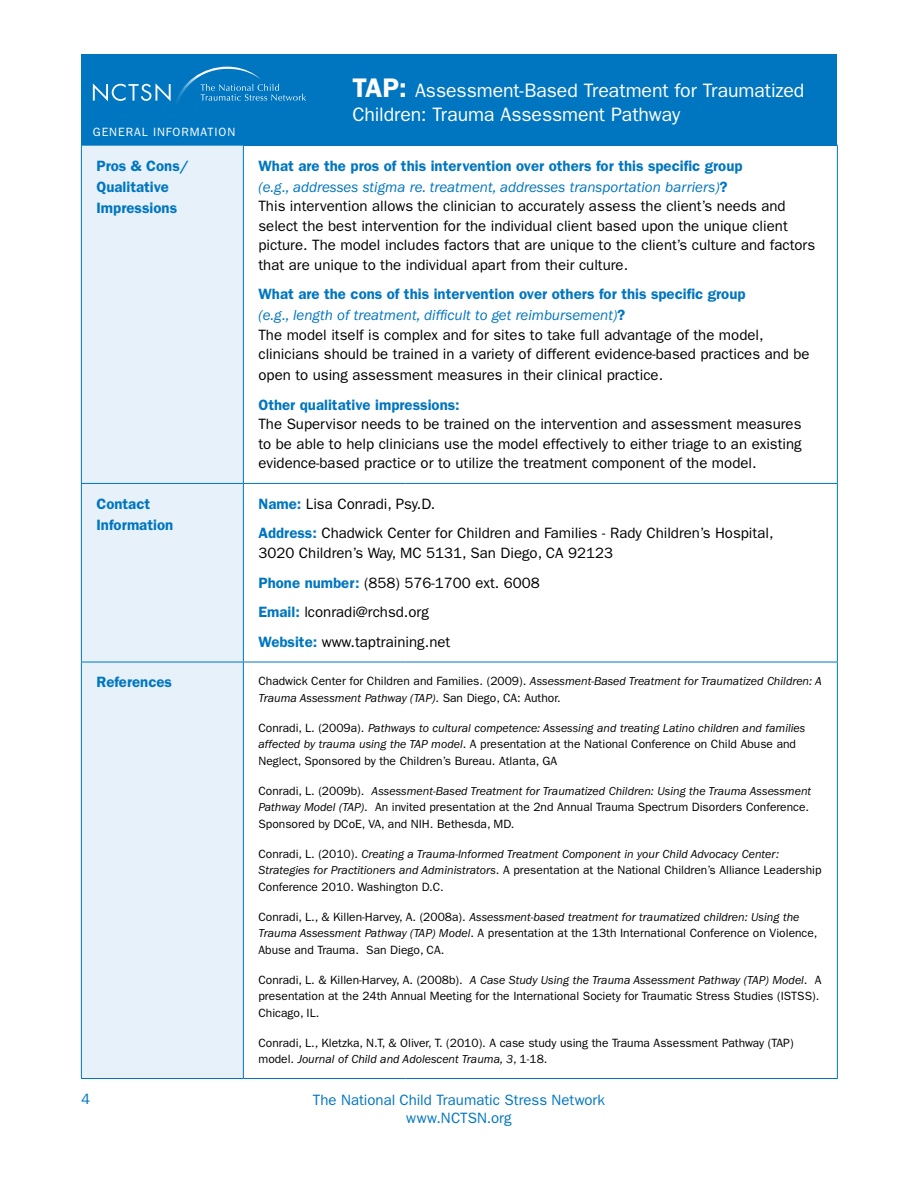
<style>
.page{position:relative;width:918px;height:1188px;background:#fff}
.page>*{position:absolute;margin:0;border:0;box-sizing:border-box;transform-origin:0 0}
.t1{font:19.5px/24px "ITC Franklin Gothic Std";letter-spacing:-.005em;color:#fff}
.t2{font:15px/19.5px "ITC Franklin Gothic Std";color:#000}
.t3{font:600 15px/21px "ITC Franklin Gothic Std";color:#0076c0}
.t4{font:italic 15px/21px "ITC Franklin Gothic Std";color:#0076c0}
.t5{font:15px/18px "ITC Franklin Gothic Std";color:#0076c0;text-align:center}
.t6{font:12px/16.5px "ITC Franklin Gothic Std";color:#000}
.t7{font:italic 12px/16.5px "ITC Franklin Gothic Std";color:#000}
.t8{font:12px "ITC Franklin Gothic Std";letter-spacing:.075em;color:#fff}
.s1{font-weight:600;font-size:27px}
.s2{font-weight:600;font-style:normal}
.s3{font-weight:400;font-style:italic}
.s4{font-weight:600;color:#0076c0}
.s5{font-style:normal}
.s6{font-style:italic}
</style>
<div class="page">
<div style="left:81px;top:54px;width:756px;height:92px;background:#0076c0"></div>
<svg style="left:93px;top:66px;width:213px;height:36px"></svg>
<div style="left:82px;top:146px;width:161px;height:932px;background:#e6f1f9"></div>
<hr style="left:81px;top:146px;width:1px;height:337px;background:#0076c0">
<hr style="left:243px;top:146px;width:1px;height:337px;background:#0076c0">
<hr style="left:406px;top:145px;width:432px;height:1px;background:#0076c0">
<hr style="left:837px;top:146px;width:1px;height:337px;background:#0076c0">
<hr style="left:81px;top:483px;width:162px;height:1px;background:#0076c0">
<hr style="left:81px;top:484px;width:1px;height:178px;background:#0076c0">
<hr style="left:243px;top:483px;width:163px;height:1px;background:#0076c0">
<hr style="left:243px;top:484px;width:1px;height:178px;background:#0076c0">
<hr style="left:406px;top:483px;width:432px;height:1px;background:#0076c0">
<hr style="left:837px;top:484px;width:1px;height:178px;background:#0076c0">
<hr style="left:81px;top:662px;width:162px;height:1px;background:#0076c0">
<hr style="left:81px;top:662px;width:1px;height:416px;background:#0076c0">
<hr style="left:243px;top:662px;width:163px;height:1px;background:#0076c0">
<hr style="left:243px;top:662px;width:1px;height:416px;background:#0076c0">
<hr style="left:406px;top:662px;width:432px;height:1px;background:#0076c0">
<hr style="left:837px;top:662px;width:1px;height:416px;background:#0076c0">
<hr style="left:81px;top:1078px;width:162px;height:1px;background:#0076c0">
<hr style="left:243px;top:1078px;width:163px;height:1px;background:#0076c0">
<hr style="left:406px;top:1078px;width:432px;height:1px;background:#0076c0">
<h1 class="t1" style="left:352px;top:79px;width:454px"><span class="s1">TAP:</span> Assessment-Based Treatment for Traumatized<br>Children: Trauma Assessment Pathway</h1>
<p class="t8" style="left:93px;top:125px;width:144px">GENERAL INFORMATION</p>
<p class="t3" style="left:96px;top:155px;width:94px">Pros &amp; Cons/<br>Qualitative<br>Impressions</p>
<p class="t4" style="left:258px;top:155px;width:486px"><span class="s2">What are the pros of this intervention over others for this specific group </span>(e.g., addresses stigma re. treatment, addresses transportation barriers)<span class="s2">?</span></p>
<p class="t2" style="left:258px;top:196px;width:558px">This intervention allows the clinician to accurately assess the client’s needs and select the best intervention for the individual client based upon the unique client picture. The model includes factors that are unique to the client’s culture and factors that are unique to the individual apart from their culture.</p>
<p class="t3" style="left:258px;top:284px;width:489px">What are the cons of this intervention over others for this specific group <span class="s3">(e.g., length of treatment, difficult to get reimbursement)</span>?</p>
<p class="t2" style="left:258px;top:325px;width:553px">The model itself is complex and for sites to take full advantage of the model, clinicians should be trained in a variety of different evidence-based practices and be</p>
<p class="t2" style="left:258px;top:365px;width:406px">open to using assessment measures in their clinical practice.</p>
<p class="t3" style="left:258px;top:394px;width:203px">Other qualitative impressions:</p>
<p class="t2" style="left:258px;top:415px;width:545px;text-align:justify">The Supervisor needs to be trained on the intervention and assessment measures to be able to help clinicians use the model effectively to either triage to an existing evidence-based practice or to utilize the treatment component of the model.</p>
<p class="t3" style="left:96px;top:493px;width:78px">Contact<br>Information</p>
<p class="t2" style="left:258px;top:489px;width:517px;line-height:29.7px"><span class="s4">Name:</span> Lisa Conradi, Psy.D.<br><span class="s4">Address:</span> Chadwick Center for Children and Families - Rady Children’s Hospital,</p>
<p class="t2" style="left:258px;top:538px;width:356px;line-height:29.7px">3020 Children’s Way, MC 5131, San Diego, CA 92123<br><span class="s4">Phone number:</span> (858) 576-1700 ext. 6008<br><span class="s4">Email:</span> lconradi@rchsd.org<br><span class="s4">Website:</span> www.taptraining.net</p>
<p class="t3" style="left:96px;top:672px;width:77px">References</p>
<p class="t7" style="left:258px;top:673px;width:565px"><span class="s5">Chadwick Center for Children and Families. (2009).</span> Assessment-Based Treatment for Traumatized Children: A<br>Trauma Assessment Pathway (TAP)<span class="s5">. San Diego, CA: Author.</span></p>
<p class="t6" style="left:258px;top:720px;width:548px">Conradi, L. (2009a). <span class="s6">Pathways to cultural competence: Assessing and treating Latino children and families affected by trauma using the TAP model</span>. A presentation at the National Conference on Child Abuse and<br>Neglect, Sponsored by the Children’s Bureau. Atlanta, GA</p>
<p class="t6" style="left:258px;top:783px;width:554px">Conradi, L. (2009b). <span class="s6">Assessment-Based Treatment for Traumatized Children: Using the Trauma Assessment<br>Pathway Model (TAP)</span>. An invited presentation at the 2nd Annual Trauma Spectrum Disorders Conference.<br>Sponsored by DCoE, VA, and NIH. Bethesda, MD.</p>
<p class="t7" style="left:258px;top:846px;width:565px"><span class="s5">Conradi, L. (2010).</span> Creating a Trauma-Informed Treatment Component in your Child Advocacy Center:<br>Strategies for Practitioners and Administrators<span class="s5">. A presentation at the National Children’s Alliance Leadership<br>Conference 2010. Washington D.C.</span></p>
<p class="t6" style="left:258px;top:909px;width:560px">Conradi, L., &amp; Killen-Harvey, A. (2008a). <span class="s6">Assessment-based treatment for traumatized children: Using the<br>Trauma Assessment Pathway (TAP) Model</span>. A presentation at the 13th International Conference on Violence,<br>Abuse and Trauma. San Diego, CA.</p>
<p class="t6" style="left:258px;top:972px;width:565px">Conradi, L. &amp; Killen-Harvey, A. (2008b). <span class="s6">A Case Study Using the Trauma Assessment Pathway (TAP) Model</span>. A presentation at the 24th Annual Meeting for the International Society for Traumatic Stress Studies (ISTSS).<br>Chicago, IL.</p>
<p class="t6" style="left:258px;top:1035px;width:537px">Conradi, L., Kletzka, N.T, &amp; Oliver, T. (2010). A case study using the Trauma Assessment Pathway (TAP) model. <span class="s6">Journal of Child and Adolescent Trauma, 3</span>, 1-18.</p>
<p class="t5" style="left:81px;top:1090px;width:10px">4</p>
<p class="t5" style="left:313px;top:1091px;width:294px">The National Child Traumatic Stress Network www.NCTSN.org</p>
</div>
